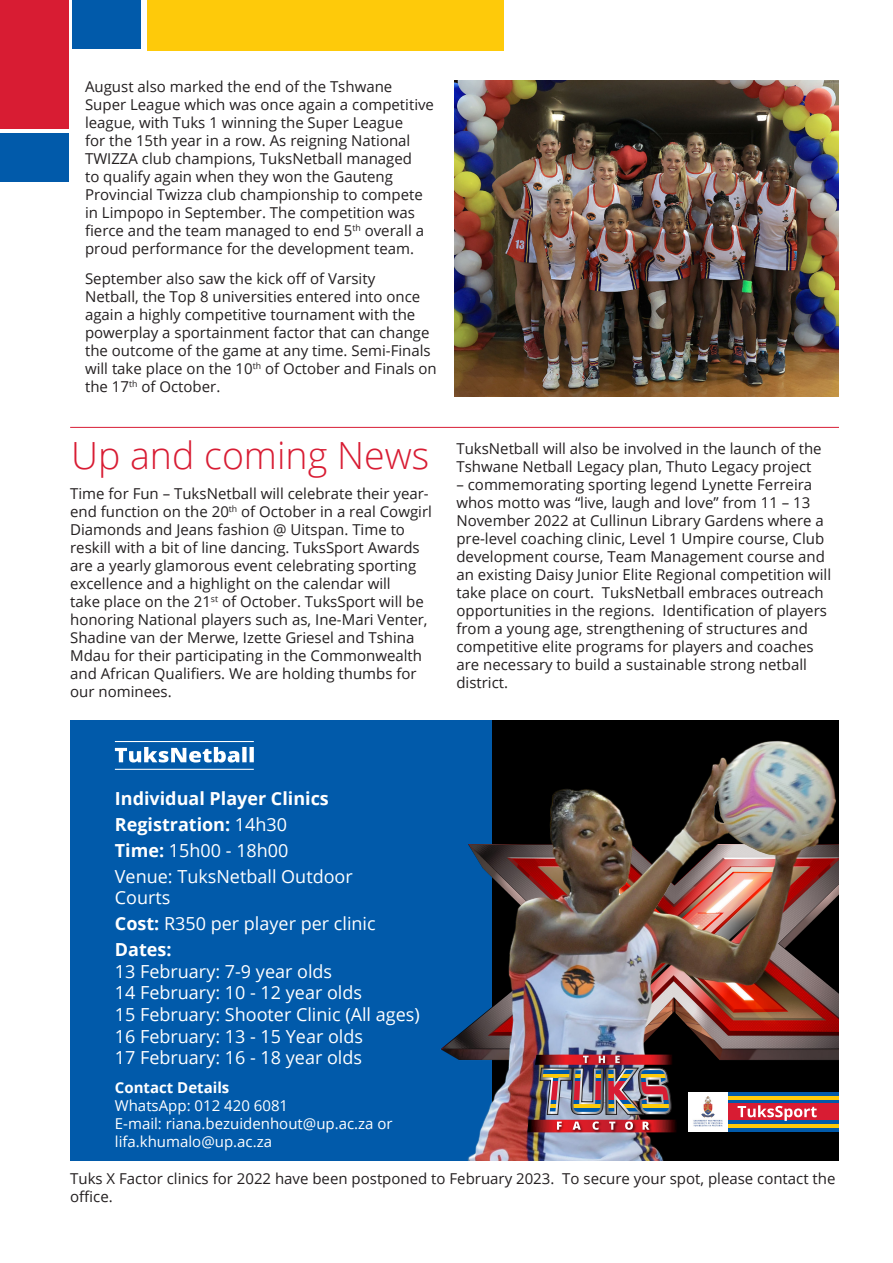
<style>
.page{position:relative;width:893px;height:1263px;background:#fff}
.page>*{position:absolute;margin:0;border:0;box-sizing:border-box;transform-origin:0 0}
.t1{font:300 37.5px "Open Sans";color:#d81c33}
.t2{font:18px "Open Sans";color:#fff}
.t3{font:700 18px "Open Sans";color:#fff}
.t4{font:15px/18px "Open Sans";color:#231f20}
.t5{font:15px "Open Sans";color:#fff}
.t6{font:700 15px "Open Sans";color:#fff}
.s1{font-weight:400}
.s2{font-weight:700}
</style>
<div class="page">
<div style="left:0;top:0;width:68px;height:128px;background:#d81c33"></div>
<div style="left:0;top:133px;width:68px;height:48px;background:#015aaa"></div>
<div style="left:72px;top:0;width:68px;height:48px;background:#015aaa"></div>
<div style="left:147px;top:0;width:357px;height:50px;background:#feca0a"></div>
<img style="left:455px;top:81px;width:383px;height:315px">
<hr style="left:70px;top:427px;width:769px;height:1px;background:#d81c33">
<div style="left:70px;top:720px;width:423px;height:440px;background:#015aaa"></div>
<svg style="left:115px;top:747px;width:139px;height:15px"></svg>
<hr style="left:115px;top:769px;width:139px;height:1px;background:#fff">
<hr style="left:115px;top:741px;width:139px;height:1px;background:#fff">
<img style="left:461px;top:720px;width:378px;height:440px">
<img style="left:581px;top:1053px;width:43px;height:1px">
<img style="left:555px;top:1132px;width:99px;height:2px">
<img style="left:527px;top:1054px;width:153px;height:78px">
<svg style="left:573px;top:1081px;width:28px;height:19px"></svg>
<svg style="left:573px;top:1077px;width:28px;height:4px"></svg>
<svg style="left:573px;top:1100px;width:28px;height:4px"></svg>
<svg style="left:573px;top:1070px;width:28px;height:4px"></svg>
<hr style="left:573px;top:1074px;width:28px;height:3px;background:#feca0a">
<svg style="left:573px;top:1104px;width:28px;height:4px"></svg>
<hr style="left:573px;top:1108px;width:28px;height:3px;background:#015aaa">
<svg style="left:608px;top:1081px;width:30px;height:19px"></svg>
<svg style="left:608px;top:1077px;width:30px;height:4px"></svg>
<svg style="left:608px;top:1100px;width:30px;height:4px"></svg>
<svg style="left:608px;top:1070px;width:30px;height:4px"></svg>
<hr style="left:608px;top:1074px;width:30px;height:3px;background:#feca0a">
<svg style="left:608px;top:1104px;width:30px;height:4px"></svg>
<hr style="left:608px;top:1108px;width:30px;height:3px;background:#015aaa">
<svg style="left:641px;top:1081px;width:28px;height:19px"></svg>
<hr style="left:641px;top:1078px;width:28px;height:3px;background:#015aaa">
<svg style="left:641px;top:1100px;width:28px;height:4px"></svg>
<svg style="left:641px;top:1070px;width:28px;height:4px"></svg>
<svg style="left:641px;top:1074px;width:28px;height:4px"></svg>
<hr style="left:641px;top:1104px;width:28px;height:4px;background:#feca0a">
<hr style="left:641px;top:1108px;width:28px;height:3px;background:#015aaa">
<svg style="left:543px;top:1081px;width:27px;height:19px"></svg>
<svg style="left:543px;top:1077px;width:27px;height:4px"></svg>
<svg style="left:543px;top:1100px;width:27px;height:4px"></svg>
<hr style="left:543px;top:1070px;width:27px;height:4px;background:#015aaa">
<hr style="left:543px;top:1074px;width:27px;height:3px;background:#feca0a">
<svg style="left:543px;top:1104px;width:27px;height:4px"></svg>
<hr style="left:543px;top:1108px;width:27px;height:3px;background:#015aaa">
<div style="left:728px;top:1103px;width:111px;height:18px;background:#d81c33"></div>
<svg style="left:728px;top:1099px;width:111px;height:4px"></svg>
<hr style="left:728px;top:1121px;width:111px;height:3px;background:#015aaa">
<hr style="left:728px;top:1092px;width:111px;height:4px;background:#015aaa">
<hr style="left:728px;top:1096px;width:111px;height:3px;background:#feca0a">
<hr style="left:728px;top:1124px;width:111px;height:4px;background:#feca0a">
<hr style="left:728px;top:1128px;width:111px;height:3px;background:#015aaa">
<img style="left:689px;top:1092px;width:39px;height:39px">
<svg style="left:738px;top:1105px;width:79px;height:16px"></svg>
<p class="t4" style="left:85px;top:77px;width:350px">August also marked the end of the Tshwane Super League which was once again a competitive league, with Tuks 1 winning the Super League<br>for the 15th year in a row. As reigning National TWIZZA club champions, TuksNetball managed<br>to qualify again when they won the Gauteng Provincial Twizza club championship to compete in Limpopo in September. The competition was fierce and the team managed to end 5<sup>th</sup> overall a proud performance for the development team.</p>
<p class="t4" style="left:85px;top:269px;width:353px">September also saw the kick off of Varsity<br>Netball, the Top 8 universities entered into once again a highly competitive tournament with the powerplay a sportainment factor that can change the outcome of the game at any time. Semi-Finals will take place on the 10<sup>th</sup> of October and Finals on the 17<sup>th</sup> of October.</p>
<p class="t1" style="left:71px;top:429px;width:360px">Up and coming News</p>
<p class="t4" style="left:70px;top:484px;width:363px">Time for Fun – TuksNetball will celebrate their year&shy;end function on the 20<sup>th</sup> of October in a real Cowgirl Diamonds and Jeans fashion @ Uitspan. Time to reskill with a bit of line dancing. TuksSport Awards are a yearly glamorous event celebrating sporting excellence and a highlight on the calendar will<br>take place on the 21<sup>st</sup> of October. TuksSport will be honoring National players such as, Ine-Mari Venter, Shadine van der Merwe, Izette Griesel and Tshina Mdau for their participating in the Commonwealth and African Qualifiers. We are holding thumbs for our nominees.</p>
<p class="t4" style="left:456px;top:439px;width:367px">TuksNetball will also be involved in the launch of the<br>Tshwane Netball Legacy plan, Thuto Legacy project</p>
<p class="t4" style="left:456px;top:475px;width:376px">– commemorating sporting legend Lynette Ferreira whos motto was “live, laugh and love” from 11 – 13<br>November 2022 at Cullinun Library Gardens where a pre-level coaching clinic, Level 1 Umpire course, Club development course, Team Management course and an existing Daisy Junior Elite Regional competition will take place on court. TuksNetball embraces outreach opportunities in the regions. Identification of players from a young age, strengthening of structures and competitive elite programs for players and coaches are necessary to build a sustainable strong netball district.</p>
<p class="t3" style="left:115px;top:786px;width:216px">Individual Player Clinics</p>
<p class="t3" style="left:115px;top:812px;width:174px">Registration: <span class="s1">14h30</span></p>
<p class="t2" style="left:115px;top:838px;width:175px"><span class="s2">Time:</span> 15h00 - 18h00</p>
<p class="t2" style="left:115px;top:864px;width:239px">Venue: TuksNetball Outdoor</p>
<p class="t2" style="left:115px;top:885px;width:57px">Courts</p>
<p class="t2" style="left:115px;top:911px;width:262px"><span class="s2">Cost:</span> R350 per player per clinic</p>
<p class="t3" style="left:115px;top:937px;width:58px">Dates:</p>
<p class="t2" style="left:115px;top:959px;width:219px">13 February: 7-9 year olds</p>
<p class="t2" style="left:115px;top:980px;width:249px">14 February: 10 - 12 year olds</p>
<p class="t2" style="left:115px;top:1002px;width:306px">15 February: Shooter Clinic (All ages)</p>
<p class="t2" style="left:115px;top:1024px;width:250px">16 February: 13 - 15 Year olds</p>
<p class="t2" style="left:115px;top:1045px;width:249px">17 February: 16 - 18 year olds</p>
<p class="t6" style="left:115px;top:1077px;width:116px">Contact Details</p>
<p class="t5" style="left:115px;top:1095px;width:175px">WhatsApp: 012 420 6081</p>
<p class="t5" style="left:115px;top:1113px;width:279px">E-mail: riana.bezuidenhout@up.ac.za or</p>
<p class="t5" style="left:115px;top:1131px;width:159px">lifa.khumalo@up.ac.za</p>
<p class="t4" style="left:70px;top:1169px;width:767px">Tuks X Factor clinics for 2022 have been postponed to February 2023. To secure your spot, please contact the office.</p>
</div>
